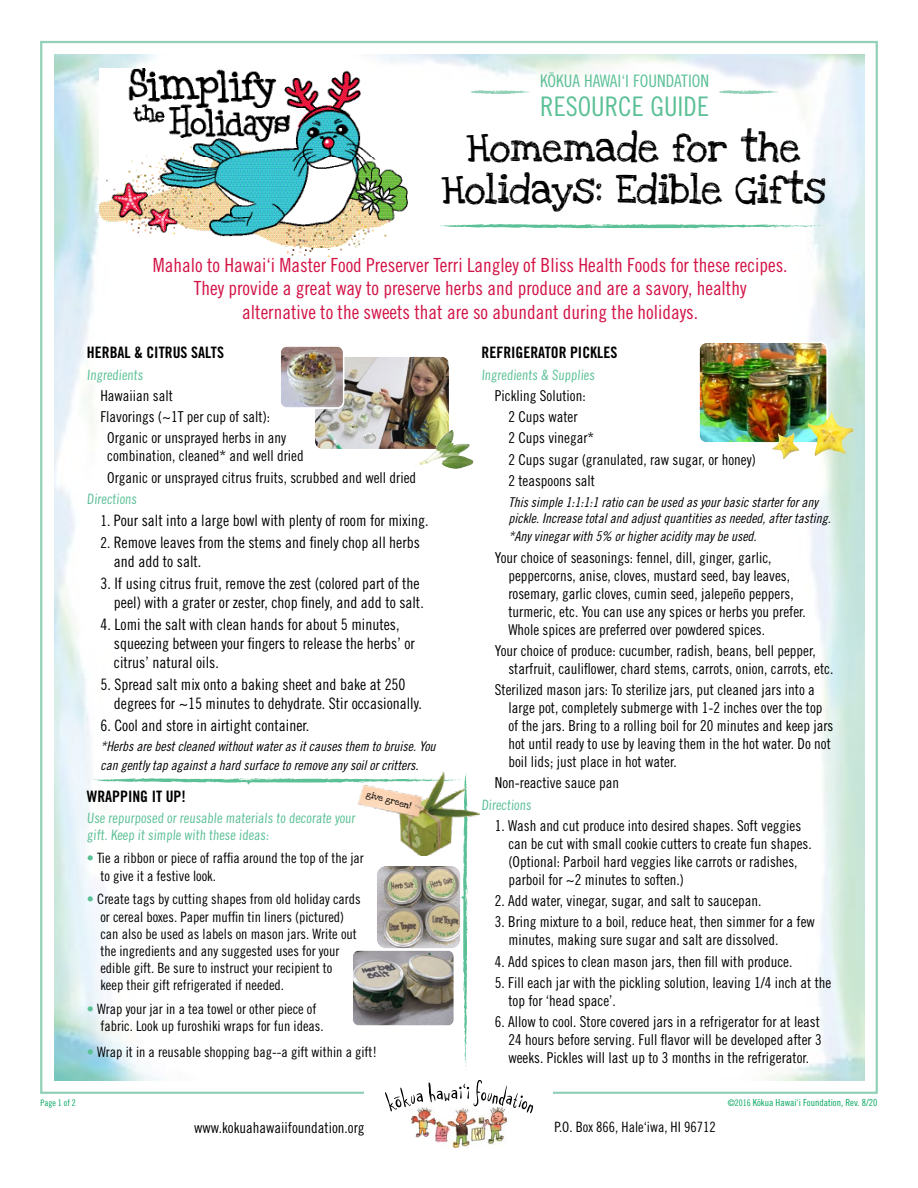
<style>
.page{position:relative;width:918px;height:1188px;background:#fff}
.page>*{position:absolute;margin:0;border:0;box-sizing:border-box;transform-origin:0 0}
.t1{font:30px/42px "Love Ya Like A Sister";letter-spacing:-.02em;color:#000;text-align:center}
.t2{font:27px "Trade Gothic Cond Eighteen";color:#5bc096}
.t3{font:19.5px/23.4px "Trade Gothic Cond Eighteen";color:#d31245;text-align:center}
.t4{font:17.25px "Trade Gothic Cond Eighteen";color:#5bc096}
.t5{font:15.75px/18.9px "Trade Gothic Cond Eighteen";color:#000}
.t6{font:15.75px "Trade Gothic Bold Cond Twenty";color:#000}
.t7{font:15px/18px "Trade Gothic Cond Eighteen";color:#000}
.t8{font:14.25px/17.1px "Trade Gothic Cond Eighteen";color:#000}
.t9{font:14.25px/17.1px "Trade Gothic Cond Eighteen";color:#5bc096}
.t10{font:13.5px/18.9px "Trade Gothic Cond Eighteen Obl";color:#000}
.t11{font:9.75px "Trade Gothic Cond Eighteen";color:#00a65d}
.t12{font:9px "Trade Gothic Cond Eighteen";color:#00a65d}
.t13{font:6.6px "Love Ya Like A Sister";color:#000}
.s1{font-size:15px}
.s2{color:#5bc096}
.s3{font-size:9px}
</style>
<div class="page">
<img style="left:54px;top:55px;width:810px;height:1026px">
<svg style="left:470px;top:90px;width:62px;height:5px"></svg>
<svg style="left:718px;top:90px;width:62px;height:5px"></svg>
<svg style="left:385px;top:1080px;width:149px;height:33px"></svg>
<img style="left:411px;top:1108px;width:96px;height:40px">
<img style="left:99px;top:69px;width:308px;height:188px">
<svg style="left:440px;top:224px;width:385px;height:5px"></svg>
<img style="left:701px;top:343px;width:126px;height:98px">
<div style="left:698px;top:341px;width:130px;height:103px;border:2px solid #fff;border-radius:8px"></div>
<img style="left:772px;top:433px;width:27px;height:26px">
<img style="left:807px;top:411px;width:47px;height:45px">
<img style="left:316px;top:358px;width:132px;height:90px">
<div style="left:312px;top:354px;width:140px;height:98px;border:3px solid #fff;border-radius:9px"></div>
<img style="left:419px;top:430px;width:33px;height:35px">
<svg style="left:93px;top:773px;width:375px;height:297px"></svg>
<img style="left:354px;top:767px;width:126px;height:88px">
<img style="left:282px;top:348px;width:59px;height:58px">
<div style="left:279px;top:345px;width:65px;height:64px;border:2px solid #fff;border-radius:7px"></div>
<p class="t4" style="left:550px;top:68px;width:5px">¯</p>
<h2 class="t2" style="left:540px;top:90px;width:170px">RESOURCE GUIDE</h2>
<p class="t4" style="left:540px;top:71px;width:170px">KOKUA HAWAI‘I FOUNDATION</p>
<h1 class="t1" style="left:441px;top:129px;width:386px">Homemade for the<br>Holidays: Edible Gifts</h1>
<p class="t3" style="left:153px;top:253px;width:636px">Mahalo to Hawai‘i Master Food Preserver Terri Langley of Bliss Health Foods for these recipes.<br>They provide a great way to preserve herbs and produce and are a savory, healthy<br>alternative to the sweets that are so abundant during the holidays.</p>
<p class="t6" style="left:87px;top:343px;width:139px">HERBAL &amp; CITRUS SALTS</p>
<p class="t9" style="left:87px;top:366px;width:59px">Ingredients</p>
<p class="t7" style="left:100px;top:386px;width:74px">Hawaiian salt</p>
<p class="t7" style="left:100px;top:408px;width:171px">Flavorings (~1T per cup of salt):</p>
<p class="t7" style="left:107px;top:429px;width:181px">Organic or unsprayed herbs in any</p>
<p class="t7" style="left:107px;top:445px;width:311px;line-height:21.3px">combination, cleaned* and well dried<br>Organic or unsprayed citrus fruits, scrubbed and well dried</p>
<p class="t9" style="left:87px;top:490px;width:53px">Directions</p>
<p class="t5" style="left:100px;top:511px;width:330px"><span class="s1">1.</span> Pour salt into a large bowl with plenty of room for mixing.</p>
<p class="t5" style="left:114px;top:533px;width:308px;text-indent:-13px"><span class="s1">2.</span> Remove leaves from the stems and finely chop all herbs and add to salt.</p>
<p class="t5" style="left:100px;top:574px;width:325px;text-align:right">3. If using citrus fruit, remove the zest (colored part of the peel) with a grater or zester, chop finely, and add to salt.</p>
<p class="t5" style="left:114px;top:615px;width:302px;text-indent:-13px">4. Lomi the salt with clean hands for about 5 minutes, squeezing between your fingers to release the herbs’ or citrus’ natural oils.</p>
<p class="t5" style="left:114px;top:675px;width:310px;text-indent:-13px">5. Spread salt mix onto a baking sheet and bake at 250 degrees for ~15 minutes to dehydrate. Stir occasionally.</p>
<p class="t5" style="left:100px;top:716px;width:211px">6. Cool and store in airtight container.</p>
<p class="t10" style="left:100px;top:736px;width:337px">*Herbs are best cleaned without water as it causes them to bruise. You can gently tap against a hard surface to remove any soil or critters.</p>
<p class="t6" style="left:87px;top:787px;width:100px">WRAPPING IT UP!</p>
<p class="t9" style="left:87px;top:809px;width:271px">Use repurposed or reusable materials to decorate your gift. Keep it simple with these ideas:</p>
<p class="t8" style="left:100px;top:850px;width:265px;text-indent:-13px"><span class="s2">•</span> Tie a ribbon or piece of raffia around the top of the jar to give it a festive look.</p>
<p class="t8" style="left:100px;top:891px;width:262px;text-indent:-13px"><span class="s2">•</span> Create tags by cutting shapes from old holiday cards or cereal boxes. Paper muffin tin liners (pictured) can also be used as labels on mason jars. Write out the ingredients and any suggested uses for your edible gift. Be sure to instruct your recipient to<br>keep their gift refrigerated if needed.</p>
<p class="t8" style="left:100px;top:1000px;width:225px;text-indent:-13px"><span class="s2">•</span> Wrap your jar in a tea towel or other piece of fabric. Look up furoshiki wraps for fun ideas.</p>
<p class="t8" style="left:87px;top:1043px;width:292px"><span class="s2">•</span> Wrap it in a reusable shopping bag--a gift within a gift!</p>
<p class="t13" style="left:368px;top:789px;width:48px;rotate:15deg">give green!</p>
<p class="t6" style="left:481px;top:343px;width:137px">REFRIGERATOR PICKLES</p>
<p class="t9" style="left:481px;top:366px;width:116px">Ingredients &amp; Supplies</p>
<p class="t7" style="left:508px;top:385px;width:249px;line-height:21.3px;text-indent:-14px">Pickling Solution:<br>2 Cups water<br>2 Cups vinegar*<br>2 Cups sugar (granulated, raw sugar, or honey)<br>2 teaspoons salt</p>
<p class="t10" style="left:508px;top:494px;width:324px;line-height:16.2px">This simple 1:1:1:1 ratio can be used as your basic starter for any pickle. Increase total and adjust quantities as needed, after tasting.</p>
<p class="t10" style="left:508px;top:527px;width:250px">*Any vinegar with 5% or higher acidity may be used.</p>
<p class="t7" style="left:508px;top:548px;width:299px;text-indent:-14px">Your choice of seasonings: fennel, dill, ginger, garlic, peppercorns, anise, cloves, mustard seed, bay leaves, rosemary, garlic cloves, cumin seed, jalepeño peppers, turmeric, etc. You can use any spices or herbs you prefer.<br>Whole spices are preferred over powdered spices.</p>
<p class="t7" style="left:508px;top:641px;width:326px;text-indent:-14px">Your choice of produce: cucumber, radish, beans, bell pepper, starfruit, cauliflower, chard stems, carrots, onion, carrots, etc.</p>
<p class="t7" style="left:508px;top:681px;width:326px;text-indent:-14px">Sterilized mason jars: To sterilize jars, put cleaned jars into a large pot, completely submerge with 1-2 inches over the top of the jars. Bring to a rolling boil for 20 minutes and keep jars hot until ready to use by leaving them in the hot water. Do not boil lids; just place in hot water.</p>
<p class="t7" style="left:495px;top:774px;width:126px">Non-reactive sauce pan</p>
<p class="t9" style="left:481px;top:796px;width:53px">Directions</p>
<p class="t7" style="left:508px;top:816px;width:305px;text-indent:-14px">1. Wash and cut produce into desired shapes. Soft veggies can be cut with small cookie cutters to create fun shapes. (Optional: Parboil hard veggies like carrots or radishes, parboil for ~2 minutes to soften.)</p>
<p class="t7" style="left:495px;top:892px;width:268px">2. Add water, vinegar, sugar, and salt to saucepan.</p>
<p class="t7" style="left:508px;top:913px;width:308px;text-indent:-14px">3. Bring mixture to a boil, reduce heat, then simmer for a few minutes, making sure sugar and salt are dissolved.</p>
<p class="t7" style="left:495px;top:952px;width:299px">4. Add spices to clean mason jars, then fill with produce.</p>
<p class="t7" style="left:508px;top:973px;width:324px;text-indent:-14px">5. Fill each jar with the pickling solution, leaving 1/4 inch at the top for ‘head space’.</p>
<p class="t7" style="left:508px;top:1012px;width:315px;text-align:justify;text-indent:-14px">6. Allow to cool. Store covered jars in a refrigerator for at least 24 hours before serving. Full flavor will be developed after 3 weeks. Pickles will last up to 3 months in the refrigerator.</p>
<p class="t12" style="left:40px;top:1097px;width:37px">Page 1 of 2</p>
<p class="t11" style="left:728px;top:1097px;width:151px"><span class="s3">©2016</span> Ko¯kua Hawai‘i Foundation, Rev. 8/20</p>
<p class="t7" style="left:194px;top:1118px;width:172px">www.kokuahawaiifoundation.org</p>
<p class="t8" style="left:554px;top:1118px;width:163px">P.O. Box 866, Hale‘iwa, HI 96712</p>
</div>
